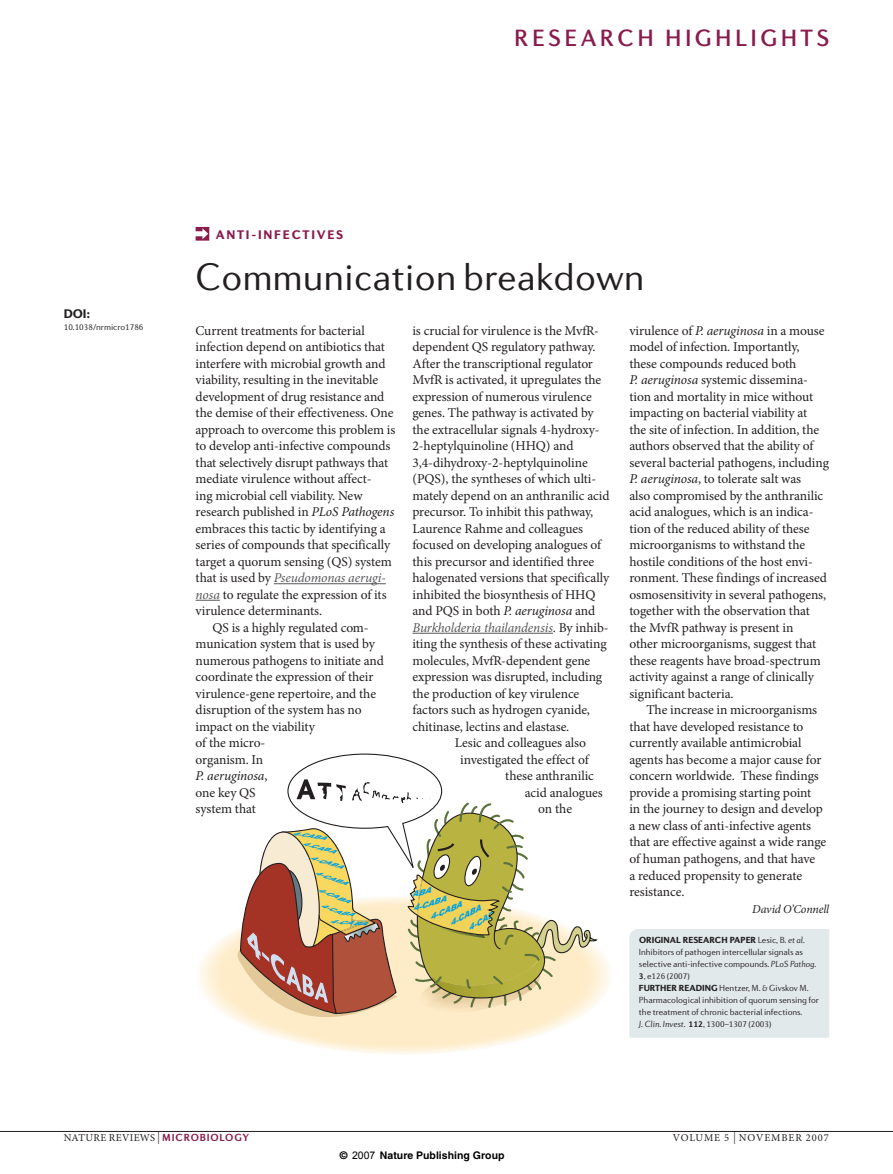
<style>
.page{position:relative;width:893px;height:1174px;background:#fff}
.page>*{position:absolute;margin:0;border:0;box-sizing:border-box;transform-origin:0 0}
.t1{font:300 39px "Diverda Sans LT Std";color:#231f20}
.t2{font:500 24px "Diverda Sans LT Std";letter-spacing:.14em;color:#891c4d}
.t3{font:13.5px/16.5px "Minion Pro";letter-spacing:-.01em;color:#231f20}
.t4{font:italic 13.5px "Minion Pro";letter-spacing:-.01em;color:#57585a}
.t5{font:italic 13.5px "Minion Pro";letter-spacing:-.01em;color:#231f20}
.t6{font:900 12.75px "Diverda Sans LT Std";letter-spacing:.14em;color:#891c4d}
.t7{font:900 12.75px "Diverda Sans LT Std";color:#231f20}
.t8{font:italic 12px "Minion Pro";letter-spacing:-.01em;color:#231f20}
.t9{font:700 10.5px "Helvetica";color:#000}
.t10{font:10.5px "Minion Pro";letter-spacing:.085em;color:#231f20}
.t11{font:700 10.5px "Diverda Sans LT Std";letter-spacing:.075em;color:#891c4d}
.t12{font:300 9px/12px "Diverda Sans LT Std";letter-spacing:-.005em;color:#231f20}
.t13{font:900 9px "Diverda Sans LT Std";color:#231f20}
.t14{font:italic 900 7.5px "Arial";color:#00a1e3;scale:1.11 1}
.t15{font:italic 900 5.25px "Arial";color:#00a1e3;scale:1.57 1}
.t16{font:italic 900 4.65px "Arial";color:#00a1e3;scale:1.94 1}
.s1{font-style:italic}
.s2{font-style:normal;color:#231f20}
.s3{font-style:italic;color:#57585a}
.s4{font-style:normal}
.s5{font-weight:900}
.s6{font-weight:700}
.s7{font-family:"Minion Pro";font-weight:400;color:#231f20}
.s8{font-family:"Minion Pro";font-weight:400;font-size:12px;color:#231f20}
.s9{font-size:12px}
.s10{font-family:"Arial";font-weight:400}
</style>
<div class="page">
<svg style="left:199px;top:933px;width:411px;height:85px"></svg>
<svg style="left:233px;top:753px;width:367px;height:301px"></svg>
<hr style="left:0;top:1131px;width:893px;height:1px;background:#231f20">
<hr style="left:274px;top:583px;width:112px;height:1px;background:#57585a">
<svg style="left:196px;top:600px;width:24px;height:1px"></svg>
<hr style="left:412px;top:633px;width:141px;height:1px;background:#57585a">
<div style="left:629px;top:929px;width:200px;height:108px;background:#e1e9ea"></div>
<svg style="left:196px;top:227px;width:13px;height:14px"></svg>
<h2 class="t2" style="left:514px;top:24px;width:316px">RESEARCH HIGHLIGHTS</h2>
<p class="t6" style="left:216px;top:227px;width:129px">ANTI -INFECTIVES</p>
<h1 class="t1" style="left:196px;top:253px;width:450px">Communication breakdown</h1>
<p class="t7" style="left:64px;top:306px;width:28px">DOI:</p>
<p class="t12" style="left:64px;top:321px;width:81px">10.1038/nrmicro1786</p>
<p class="t3" style="left:196px;top:322px;width:171px">Current treatments for bacterial</p>
<p class="t3" style="left:196px;top:339px;width:191px">infection depend on antibiotics that</p>
<p class="t3" style="left:196px;top:355px;width:191px">interfere with microbial growth and</p>
<p class="t3" style="left:196px;top:372px;width:184px">viability, resulting in the inevitable</p>
<p class="t3" style="left:196px;top:388px;width:190px">development of drug resistance and</p>
<p class="t3" style="left:196px;top:405px;width:199px">the demise of their effectiveness. One</p>
<p class="t3" style="left:196px;top:421px;width:201px">approach to overcome this problem is</p>
<p class="t3" style="left:196px;top:438px;width:196px">to develop anti-infective compounds</p>
<p class="t3" style="left:196px;top:454px;width:194px">that selectively disrupt pathways that</p>
<p class="t3" style="left:196px;top:471px;width:178px">mediate virulence without affect-</p>
<p class="t3" style="left:196px;top:487px;width:169px">ing microbial cell viability. New</p>
<p class="t3" style="left:196px;top:504px;width:200px">research published in <span class="s1">PLoS Pathogens</span></p>
<p class="t3" style="left:196px;top:520px;width:192px">embraces this tactic by identifying a</p>
<p class="t3" style="left:196px;top:537px;width:196px">series of compounds that specifically</p>
<p class="t3" style="left:196px;top:553px;width:198px">target a quorum sensing (QS) system</p>
<p class="t4" style="left:196px;top:569px;width:192px"><span class="s2">that is used by</span> Pseudomonas aerugi-</p>
<p class="t3" style="left:196px;top:586px;width:192px"><span class="s3">nosa</span> to regulate the expression of its</p>
<p class="t3" style="left:196px;top:603px;width:128px">virulence determinants.</p>
<p class="t3" style="left:213px;top:619px;width:158px">QS is a highly regulated com-</p>
<p class="t3" style="left:196px;top:636px;width:181px">munication system that is used by</p>
<p class="t3" style="left:196px;top:652px;width:190px">numerous pathogens to initiate and</p>
<p class="t3" style="left:196px;top:669px;width:179px">coordinate the expression of their</p>
<p class="t3" style="left:196px;top:685px;width:182px">virulence-gene repertoire, and the</p>
<p class="t3" style="left:196px;top:702px;width:168px">disruption of the system has no</p>
<p class="t3" style="left:196px;top:718px;width:121px">impact on the viability</p>
<p class="t3" style="left:196px;top:735px;width:71px">of the micro-</p>
<p class="t3" style="left:196px;top:751px;width:69px">organism. In</p>
<p class="t5" style="left:196px;top:767px;width:73px">P. aeruginosa<span class="s4">,</span></p>
<p class="t3" style="left:196px;top:784px;width:62px">one key QS</p>
<p class="t3" style="left:196px;top:801px;width:62px">system that</p>
<p class="t3" style="left:412px;top:322px;width:188px">is crucial for virulence is the MvfR-</p>
<p class="t3" style="left:412px;top:339px;width:185px">dependent QS regulatory pathway.</p>
<p class="t3" style="left:412px;top:355px;width:182px">After the transcriptional regulator</p>
<p class="t3" style="left:412px;top:372px;width:190px">MvfR is activated, it upregulates the</p>
<p class="t3" style="left:412px;top:388px;width:181px">expression of numerous virulence</p>
<p class="t3" style="left:412px;top:405px;width:183px">genes. The pathway is activated by</p>
<p class="t3" style="left:412px;top:421px;width:189px">the extracellular signals 4-hydroxy-</p>
<p class="t3" style="left:412px;top:438px;width:163px">2-heptylquinoline (HHQ) and</p>
<p class="t3" style="left:412px;top:454px;width:177px">3,4-dihydroxy-2-heptylquinoline</p>
<p class="t3" style="left:412px;top:471px;width:185px">(PQS), the syntheses of which ulti-</p>
<p class="t3" style="left:412px;top:487px;width:199px">mately depend on an anthranilic acid</p>
<p class="t3" style="left:412px;top:504px;width:182px">precursor. To inhibit this pathway,</p>
<p class="t3" style="left:412px;top:520px;width:172px">Laurence Rahme and colleagues</p>
<p class="t3" style="left:412px;top:537px;width:190px">focused on developing analogues of</p>
<p class="t3" style="left:412px;top:553px;width:183px">this precursor and identified three</p>
<p class="t3" style="left:412px;top:570px;width:198px">halogenated versions that specifically</p>
<p class="t3" style="left:412px;top:586px;width:184px">inhibited the biosynthesis of HHQ</p>
<p class="t3" style="left:412px;top:603px;width:184px">and PQS in both <span class="s1">P. aeruginosa</span> and</p>
<p class="t4" style="left:412px;top:618px;width:198px">Burkholderia thailandensis<span class="s2">. By inhib-</span></p>
<p class="t3" style="left:412px;top:636px;width:196px">iting the synthesis of these activating</p>
<p class="t3" style="left:412px;top:652px;width:179px">molecules, MvfR-dependent gene</p>
<p class="t3" style="left:412px;top:669px;width:191px">expression was disrupted, including</p>
<p class="t3" style="left:412px;top:685px;width:168px">the production of key virulence</p>
<p class="t3" style="left:412px;top:702px;width:179px">factors such as hydrogen cyanide,</p>
<p class="t3" style="left:412px;top:718px;width:158px">chitinase, lectins and elastase.</p>
<p class="t3" style="left:455px;top:735px;width:133px">Lesic and colleagues also</p>
<p class="t3" style="left:460px;top:751px;width:130px">investigated the effect of</p>
<p class="t3" style="left:505px;top:768px;width:90px">these anthranilic</p>
<p class="t3" style="left:525px;top:784px;width:80px">acid analogues</p>
<p class="t3" style="left:538px;top:801px;width:35px">on the</p>
<p class="t15" style="left:293px;top:830px;width:23px;rotate:9deg">4-CABA</p>
<p class="t15" style="left:303px;top:840px;width:23px;rotate:14deg">4-CABA</p>
<p class="t15" style="left:311px;top:854px;width:23px;rotate:17deg">4-CABA</p>
<p class="t15" style="left:316px;top:870px;width:23px;rotate:19deg">4-CABA</p>
<p class="t16" style="left:329px;top:919px;width:21px;rotate:3deg">4-CABA</p>
<p class="t15" style="left:319px;top:886px;width:23px;rotate:22deg">4-CABA</p>
<p class="t14" style="left:404px;top:891px;width:25px;rotate:-12deg">CABA</p>
<p class="t14" style="left:411px;top:904px;width:32px;rotate:-17deg">4-CABA</p>
<p class="t14" style="left:428px;top:914px;width:32px;rotate:-24deg">4-CABA</p>
<p class="t14" style="left:448px;top:920px;width:32px;rotate:-29deg">4-CABA</p>
<p class="t14" style="left:466px;top:925px;width:32px;rotate:-31deg">4-CABA</p>
<p class="t3" style="left:629px;top:322px;width:201px">virulence of <span class="s1">P. aeruginosa</span> in a mouse model of infection. Importantly, these compounds reduced both<br><span class="s1">P. aeruginosa</span> systemic dissemina&shy;tion and mortality in mice without impacting on bacterial viability at<br>the site of infection. In addition, the authors observed that the ability of several bacterial pathogens, including <span class="s1">P. aeruginosa</span>, to tolerate salt was<br>also compromised by the anthranilic acid analogues, which is an indica&shy;tion of the reduced ability of these microorganisms to withstand the hostile conditions of the host envi&shy;ronment. These findings of increased osmosensitivity in several pathogens, together with the observation that the MvfR pathway is present in<br>other microorganisms, suggest that these reagents have broad-spectrum activity against a range of clinically significant bacteria.</p>
<p class="t3" style="left:629px;top:702px;width:199px;text-indent:17px">The increase in microorganisms that have developed resistance to currently available antimicrobial agents has become a major cause for concern worldwide. These findings provide a promising starting point<br>in the journey to design and develop a new class of anti-infective agents that are effective against a wide range of human pathogens, and that have<br>a reduced propensity to generate resistance.</p>
<p class="t8" style="left:752px;top:900px;width:79px">David O’Connell</p>
<p class="t12" style="left:639px;top:934px;width:179px"><span class="s5">ORIGINAL RESEARCH PAPER</span> Lesic, B. <span class="s1">et al.<br></span>Inhibitors of pathogen intercellular signals as selective anti-infective compounds. <span class="s1">PLoS Pathog.<br></span><span class="s6">3</span>, e126 (2007)<br><span class="s5">FURTHER</span></p>
<p class="t12" style="left:639px;top:982px;width:182px;text-indent:57px"><span class="s5">DING</span> Hentzer, M. &amp; Givskov M.<br>Pharmacological inhibition of quorum sensing for the treatment of chronic bacterial infections.<br><span class="s1">J. Clin. Invest.</span> <span class="s6">112</span>, 1300–1307 (2003)</p>
<p class="t13" style="left:679px;top:983px;width:7px">REA</p>
<p class="t10" style="left:64px;top:1130px;width:8px">nat</p>
<p class="t11" style="left:85px;top:1130px;width:165px"><span class="s7">ure reviews</span> <span class="s8">|</span> MICROBIOLOGY</p>
<p class="t10" style="left:673px;top:1130px;width:157px">volume 5 <span class="s9">|</span> November 2007</p>
<p class="t9" style="left:340px;top:1148px;width:166px">© <span class="s10">2007</span> Nature Publishing Group</p>
</div>
